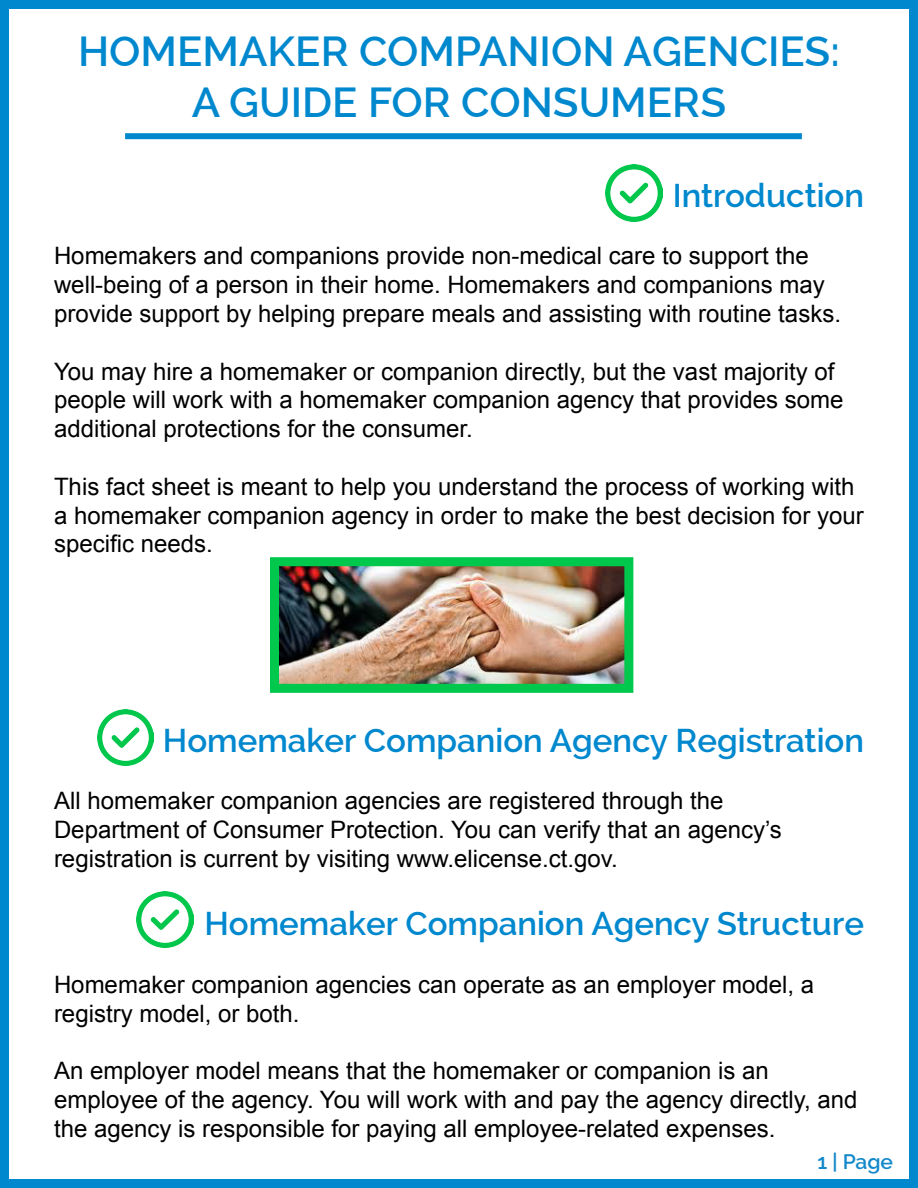
<style>
.page{position:relative;width:918px;height:1188px;background:#fff}
.page>*{position:absolute;margin:0;border:0;box-sizing:border-box;transform-origin:0 0}
.t1{font:600 42px/50.4px "Raleway";color:#0088ce;text-align:center}
.t2{font:600 33px "Raleway";color:#0088ce}
.t3{font:24px/28.8px "Arial";color:#000}
.t4{font:600 21px "Raleway";color:#1388ca}
</style>
<div class="page">
<img style="left:280px;top:567px;width:343px;height:116px">
<div style="left:270px;top:557px;width:363px;height:136px;border:9px solid #00c84d"></div>
<div style="left:0;top:0;width:918px;height:1188px;border:9px solid #0088ce"></div>
<img style="left:606px;top:165px;width:56px;height:56px">
<img style="left:97px;top:709px;width:57px;height:57px">
<img style="left:137px;top:891px;width:56px;height:57px">
<div style="left:125px;top:133px;width:677px;height:6px;background:#0088ce"></div>
<h1 class="t1" style="left:78px;top:26px;width:763px">HOMEMAKER COMPANION AGENCIES:<br>A GUIDE FOR CONSUMERS</h1>
<h2 class="t2" style="left:673px;top:176px;width:193px">Introduction</h2>
<p class="t3" style="left:54px;top:242px;width:789px">Homemakers and companions provide non-medical care to support the well-being of a person in their home. Homemakers and companions may provide support by helping prepare meals and assisting with routine tasks.</p>
<p class="t3" style="left:54px;top:357px;width:791px">You may hire a homemaker or companion directly, but the vast majority of people will work with a homemaker companion agency that provides some additional protections for the consumer.</p>
<p class="t3" style="left:54px;top:472px;width:811px">This fact sheet is meant to help you understand the process of working with a homemaker companion agency in order to make the best decision for your specific needs.</p>
<h2 class="t2" style="left:163px;top:721px;width:703px">Homemaker Companion Agency Registration</h2>
<p class="t3" style="left:54px;top:787px;width:729px">All homemaker companion agencies are registered through the<br>Department of Consumer Protection. You can verify that an agency’s registration is current by visiting www.elicense.ct.gov.</p>
<h2 class="t2" style="left:204px;top:905px;width:661px">Homemaker Companion Agency Structure</h2>
<p class="t3" style="left:54px;top:970px;width:762px">Homemaker companion agencies can operate as an employer model, a registry model, or both.</p>
<p class="t3" style="left:54px;top:1057px;width:805px">An employer model means that the homemaker or companion is an employee of the agency. You will work with and pay the agency directly, and the agency is responsible for paying all employee-related expenses.</p>
<p class="t4" style="left:818px;top:1149px;width:77px">1 | Page</p>
</div>
